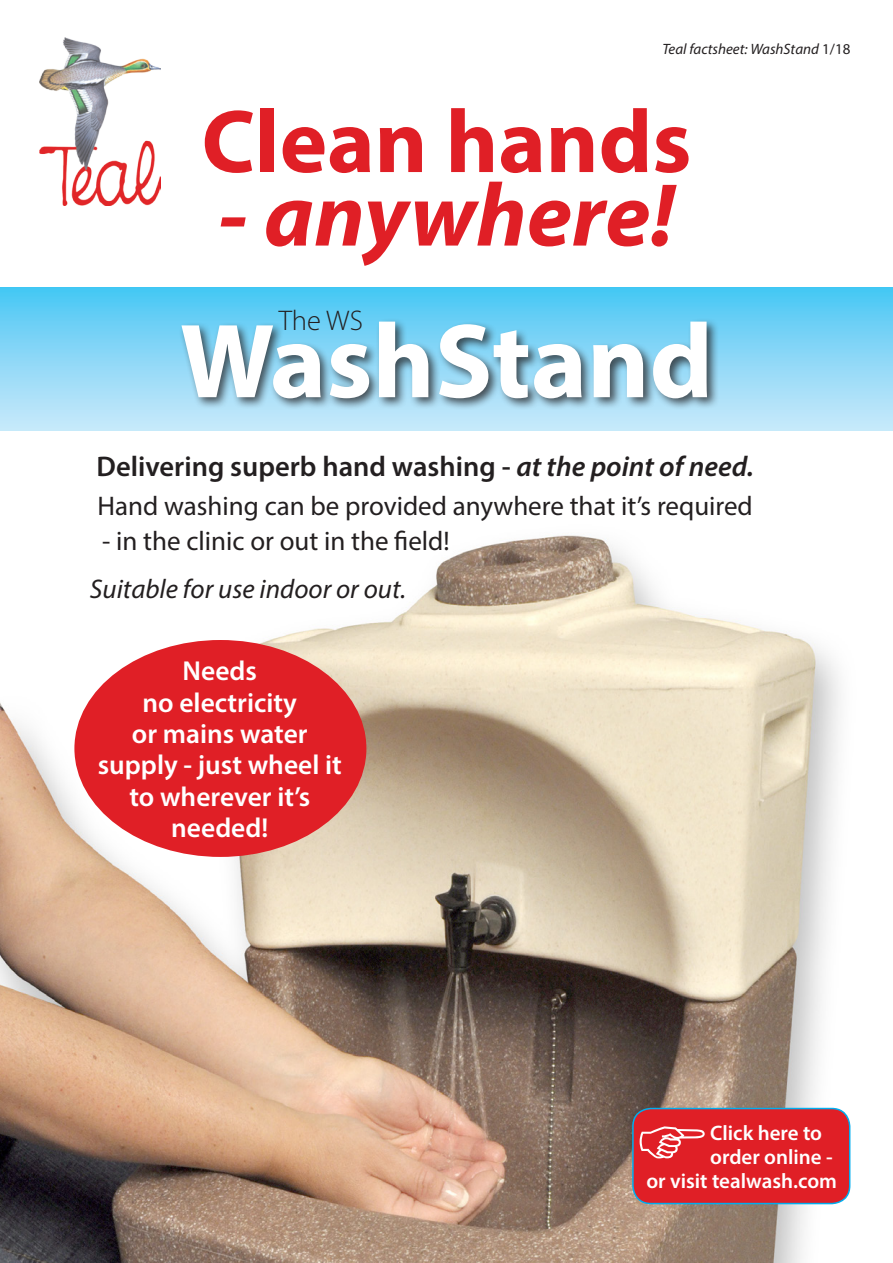
<style>
.page{position:relative;width:893px;height:1263px;background:#fff}
.page>*{position:absolute;margin:0;border:0;box-sizing:border-box;transform-origin:0 0}
.t1{font:700 106.5px "Myriad Pro";color:#fff}
.t2{font:700 90px "Myriad Pro";color:#e01f26}
.t3{font:italic 700 90px "Myriad Pro";color:#e01f26}
.t4{font:600 28.5px "Myriad Pro";color:#231f20}
.t5{font:300 28.5px "Myriad Pro";color:#231f20}
.t6{font:600 27.45px/31.3px "Myriad Pro";color:#fff;text-align:center}
.t7{font:27px "Myriad Pro";color:#231f20}
.t8{font:italic 27px "Myriad Pro";color:#231f20}
.t9{font:600 21px/24px "Myriad Pro";color:#fff}
.t10{font:italic 15px "Myriad Pro";color:#231f20}
.s1{font-style:normal}
.s2{font-style:italic}
</style>
<div class="page">
<img style="left:0;top:535px;width:851px;height:728px">
<div style="left:0;top:287px;width:893px;height:143px;background:linear-gradient(to bottom,#49c7f4,#cce9fa)"></div>
<div style="left:178px;top:318px;width:541px;height:92px;background:#231f20;opacity:.75"></div>
<img style="left:40px;top:37px;width:121px;height:169px">
<div style="left:74px;top:640px;width:292px;height:217px;background:#e01f26;border-radius:50%"></div>
<div style="left:633px;top:1108px;width:217px;height:95px;background:#e01f26;border-radius:18px"></div>
<div style="left:632px;top:1108px;width:218px;height:96px;border:2px solid #00aeef;border-radius:18px"></div>
<svg style="left:640px;top:1126px;width:65px;height:32px"></svg>
<p class="t10" style="left:662px;top:39px;width:190px">Teal factsheet: WashStand <span class="s1">1/18</span></p>
<p class="t2" style="left:202px;top:83px;width:491px">Clean hands</p>
<p class="t3" style="left:218px;top:157px;width:458px">- anywhere!</p>
<p class="t5" style="left:279px;top:304px;width:86px">The WS</p>
<p class="t1" style="left:180px;top:292px;width:535px">WashStand</p>
<p class="t4" style="left:97px;top:449px;width:659px">Delivering superb hand washing - <span class="s2">at the point of need.</span></p>
<p class="t7" style="left:98px;top:489px;width:657px">Hand washing can be provided anywhere that it’s required</p>
<p class="t7" style="left:102px;top:524px;width:349px">- in the clinic or out in the field!</p>
<p class="t8" style="left:90px;top:572px;width:318px">Suitable for use indoor or out.</p>
<p class="t6" style="left:98px;top:655px;width:245px">Needs<br>no electricity<br>or mains water supply - just wheel it to wherever it’s needed!</p>
<p class="t9" style="left:710px;top:1120px;width:124px">Click here to order online -</p>
<p class="t9" style="left:646px;top:1168px;width:192px">or visit tealwash.com</p>
</div>
